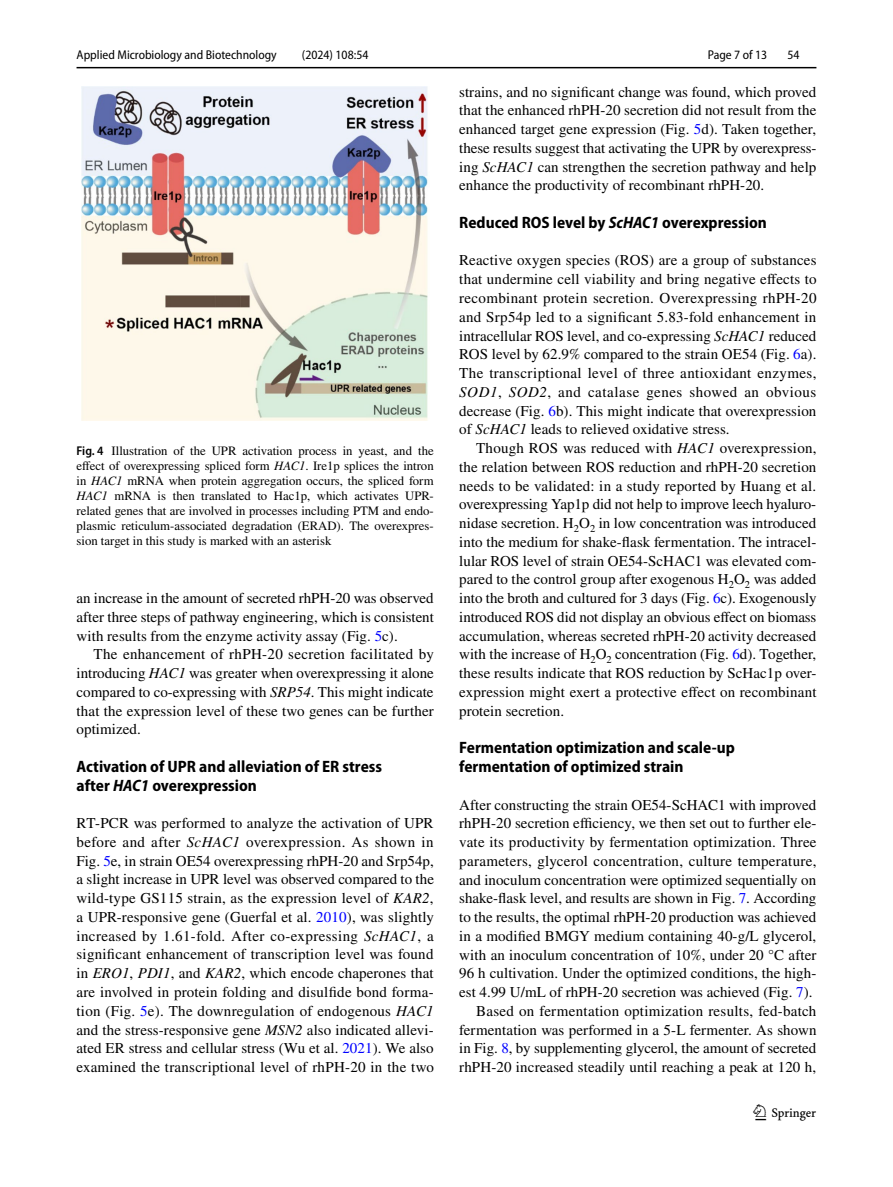
<style>
.page{position:relative;width:893px;height:1187px;background:#fff}
.page>*{position:absolute;margin:0;border:0;box-sizing:border-box;transform-origin:0 0}
.t1{font:22.5px "Springnew Regular 3";color:#000}
.t2{font:700 semi-condensed 16.5px/18.8px "Myriad Pro";color:#000}
.t3{font:15px/18.8px "STIX";letter-spacing:.005em;color:#000;text-align:justify}
.t4{font:12.75px/15px "STIX";color:#000;text-align:justify}
.t5{font:semi-condensed 12.75px "Myriad Pro";color:#000}
.s1{font-family:"Myriad Pro";font-weight:600;font-stretch:semi-condensed}
.s2{font-style:italic}
.s3{color:#00f}
</style>
<div class="page">
<hr style="left:77px;top:67px;width:739px;height:1px;background:#000">
<img style="left:81px;top:87px;width:347px;height:333px">
<p class="t5" style="left:77px;top:48px;width:202px">Applied Microbiology and Biotechnology</p>
<p class="t5" style="left:302px;top:48px;width:68px">(2024) 108:54</p>
<p class="t4" style="left:77px;top:444px;width:359px"><span class="s1">Fig. 4</span> Illustration of the UPR activation process in yeast, and the effect of overexpressing spliced form <span class="s2">HAC1</span>. Ire1p splices the intron in <span class="s2">HAC1</span> mRNA when protein aggregation occurs, the spliced form <span class="s2">HAC1</span> mRNA is then translated to Hac1p, which activates UPR&shy;related genes that are involved in processes including PTM and endo&shy;plasmic reticulum-associated degradation (ERAD). The overexpres&shy;sion target in this study is marked with an asterisk</p>
<p class="t3" style="left:77px;top:589px;width:359px">an increase in the amount of secreted rhPH-20 was observed after three steps of pathway engineering, which is consistent with results from the enzyme activity assay (Fig. <span class="s3">5</span>c).</p>
<p class="t3" style="left:77px;top:646px;width:359px;text-indent:17px">The enhancement of rhPH-20 secretion facilitated by introducing <span class="s2">HAC1</span> was greater when overexpressing it alone compared to co-expressing with <span class="s2">SRP54</span>. This might indicate that the expression level of these two genes can be further optimized.</p>
<p class="t2" style="left:77px;top:757px;width:307px">Activation of UPR and alleviation of ER stress after <span class="s2">HAC1</span> overexpression</p>
<p class="t3" style="left:77px;top:814px;width:359px">RT-PCR was performed to analyze the activation of UPR before and after <span class="s2">ScHAC1</span> overexpression. As shown in Fig. <span class="s3">5</span>e, in strain OE54 overexpressing rhPH-20 and Srp54p, a slight increase in UPR level was observed compared to the wild-type GS115 strain, as the expression level of <span class="s2">KAR2</span>, a UPR-responsive gene (Guerfal et al. <span class="s3">2010</span>), was slightly increased by 1.61-fold. After co-expressing <span class="s2">ScHAC1</span>, a significant enhancement of transcription level was found in <span class="s2">ERO1</span>, <span class="s2">PDI1</span>, and <span class="s2">KAR2</span>, which encode chaperones that are involved in protein folding and disulfide bond forma&shy;tion (Fig. <span class="s3">5</span>e). The downregulation of endogenous <span class="s2">HAC1 </span>and the stress-responsive gene <span class="s2">MSN2</span> also indicated allevi&shy;ated ER stress and cellular stress (Wu et al. <span class="s3">2021</span>). We also examined the transcriptional level of rhPH-20 in the two</p>
<p class="t5" style="left:708px;top:48px;width:61px">Page 7 of 13</p>
<p class="t5" style="left:787px;top:48px;width:14px">54</p>
<p class="t3" style="left:459px;top:83px;width:359px">strains, and no significant change was found, which proved that the enhanced rhPH-20 secretion did not result from the enhanced target gene expression (Fig. <span class="s3">5</span>d). Taken together, these results suggest that activating the UPR by overexpress&shy;ing <span class="s2">ScHAC1</span> can strengthen the secretion pathway and help enhance the productivity of recombinant rhPH-20.</p>
<p class="t2" style="left:459px;top:213px;width:309px">Reduced ROS level by <span class="s2">ScHAC1</span> overexpression</p>
<p class="t3" style="left:459px;top:252px;width:359px">Reactive oxygen species (ROS) are a group of substances that undermine cell viability and bring negative effects to recombinant protein secretion. Overexpressing rhPH-20 and Srp54p led to a significant 5.83-fold enhancement in intracellular ROS level, and co-expressing <span class="s2">ScHAC1</span> reduced ROS level by 62.9% compared to the strain OE54 (Fig. <span class="s3">6</span>a).<br>The transcriptional level of three antioxidant enzymes, <span class="s2">SOD1</span>, <span class="s2">SOD2</span>, and catalase genes showed an obvious decrease (Fig. <span class="s3">6</span>b). This might indicate that overexpression of <span class="s2">ScHAC1</span> leads to relieved oxidative stress.</p>
<p class="t3" style="left:459px;top:439px;width:359px;text-indent:17px">Though ROS was reduced with <span class="s2">HAC1</span> overexpression, the relation between ROS reduction and rhPH-20 secretion needs to be validated: in a study reported by Huang et al. overexpressing Yap1p did not help to improve leech hyaluro&shy;nidase secretion. H<sub>2</sub>O<sub>2</sub> in low concentration was introduced into the medium for shake-flask fermentation. The intracel&shy;lular ROS level of strain OE54-ScHAC1 was elevated com&shy;pared to the control group after exogenous H<sub>2</sub>O<sub>2</sub> was added into the broth and cultured for 3 days (Fig. <span class="s3">6</span>c). Exogenously introduced ROS did not display an obvious effect on biomass accumulation, whereas secreted rhPH-20 activity decreased with the increase of H<sub>2</sub>O<sub>2</sub> concentration (Fig. <span class="s3">6</span>d). Together, these results indicate that ROS reduction by ScHac1p over&shy;expression might exert a protective effect on recombinant protein secretion.</p>
<p class="t2" style="left:459px;top:738px;width:277px">Fermentation optimization and scale‑up fermentation of optimized strain</p>
<p class="t3" style="left:459px;top:796px;width:359px;text-align:right">After constructing the strain OE54-ScHAC1 with improved rhPH-20 secretion efficiency, we then set out to further ele&shy;vate its productivity by fermentation optimization. Three parameters, glycerol concentration, culture temperature, and inoculum concentration were optimized sequentially on shake-flask level, and results are shown in Fig. <span class="s3">7</span>. According to the results, the optimal rhPH-20 production was achieved in a modified BMGY medium containing 40-g/L glycerol, with an inoculum concentration of 10%, under 20 °C after 96 h cultivation. Under the optimized conditions, the high&shy;est 4.99 U/mL of rhPH-20 secretion was achieved (Fig. <span class="s3">7</span>).<br>Based on fermentation optimization results, fed-batch fermentation was performed in a 5-L fermenter. As shown in Fig. <span class="s3">8</span>, by supplementing glycerol, the amount of secreted rhPH-20 increased steadily until reaching a peak at 120 h,</p>
<h1 class="t1" style="left:755px;top:1104px;width:62px">1 3</h1>
</div>
